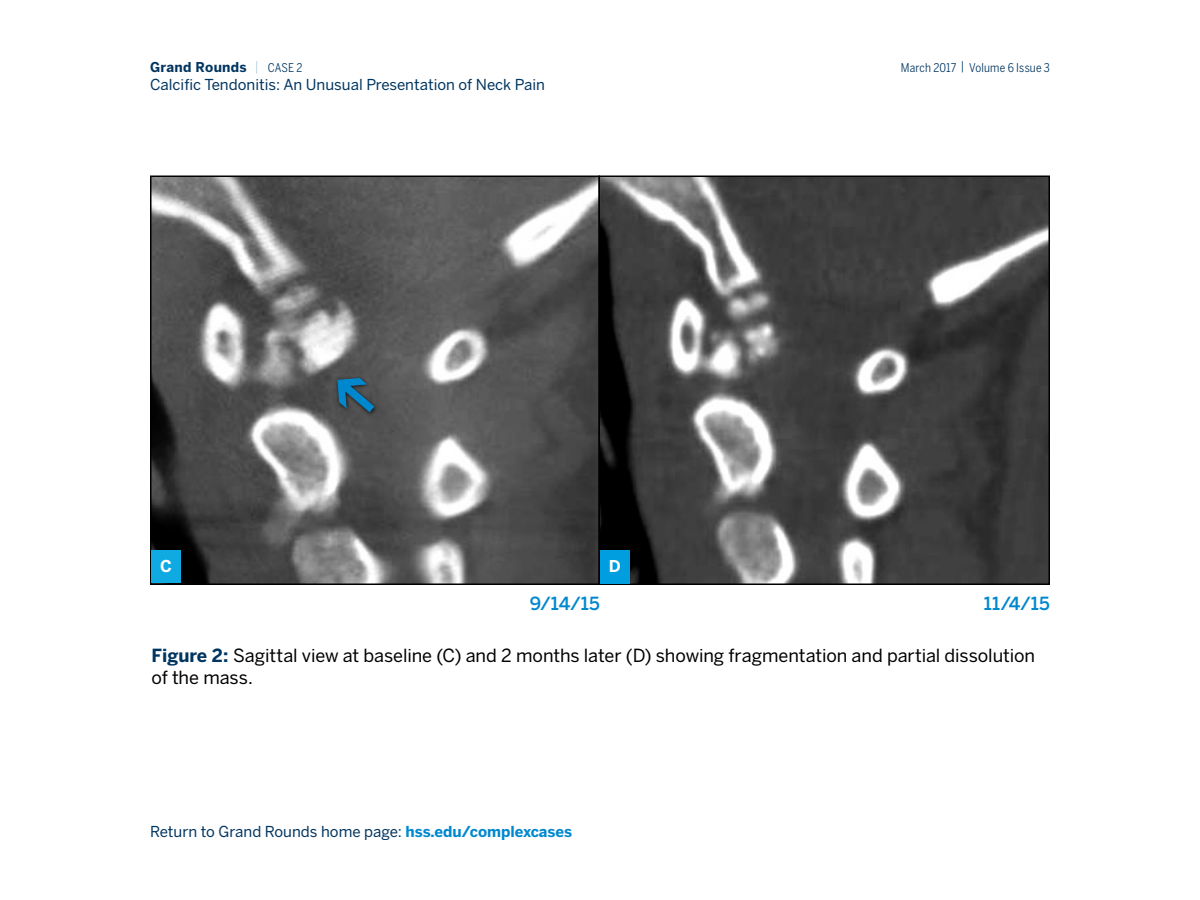
<style>
.page{position:relative;width:1200px;height:900px;background:#fff}
.page>*{position:absolute;margin:0;border:0;box-sizing:border-box;transform-origin:0 0}
.t1{font:18px/21.6px "Benton Sans";letter-spacing:-.005em;color:#000}
.t2{font:500 18px "Benton Sans";letter-spacing:.005em;color:#0088ce}
.t3{font:700 16.2px "Benton Sans";color:#fff}
.t4{font:15px "Benton Sans";color:#003560}
.t5{font:700 13.5px "Benton Sans";letter-spacing:.02em;color:#003560}
.t6{font:12px "Benton Sans Condensed";letter-spacing:.01em;color:#003560}
.s1{font-weight:300;color:#9cbcce}
.s2{font-family:"Benton Sans Condensed";font-weight:400;font-size:12px}
.s3{font-weight:700;color:#003560}
.s4{font-weight:700;color:#0088ce}
</style>
<div class="page">
<img style="left:153px;top:179px;width:894px;height:403px">
<div style="left:150px;top:176px;width:450px;height:409px;border:2px solid #000"></div>
<div style="left:598px;top:176px;width:452px;height:409px;border:2px solid #000"></div>
<div style="left:152px;top:550px;width:29px;height:33px;background:#0faae2"></div>
<div style="left:600px;top:550px;width:30px;height:34px;background:#009ede"></div>
<div style="left:334px;top:375px;width:45px;height:42px;background:#4e4e4e"></div>
<svg style="left:337px;top:378px;width:37px;height:34px"></svg>
<p class="t5" style="left:150px;top:59px;width:154px">Grand Rounds <span class="s1">|</span> <span class="s2">CASE 2</span></p>
<p class="t6" style="left:901px;top:60px;width:151px">March 2017 | Volume 6 Issue 3</p>
<p class="t4" style="left:150px;top:76px;width:397px">Calcific Tendonitis: An Unusual Presentation of Neck Pain</p>
<p class="t3" style="left:160px;top:556px;width:13px">C</p>
<p class="t3" style="left:609px;top:556px;width:13px">D</p>
<p class="t2" style="left:530px;top:592px;width:72px">9/14/15</p>
<p class="t2" style="left:984px;top:592px;width:68px">11/4/15</p>
<p class="t1" style="left:152px;top:645px;width:885px"><span class="s3">Figure 2:</span> Sagittal view at baseline (C) and 2 months later (D) showing fragmentation and partial dissolution of the mass.</p>
<p class="t4" style="left:150px;top:823px;width:424px">Return to Grand Rounds home page: <span class="s4">hss.edu/complexcases</span></p>
</div>
